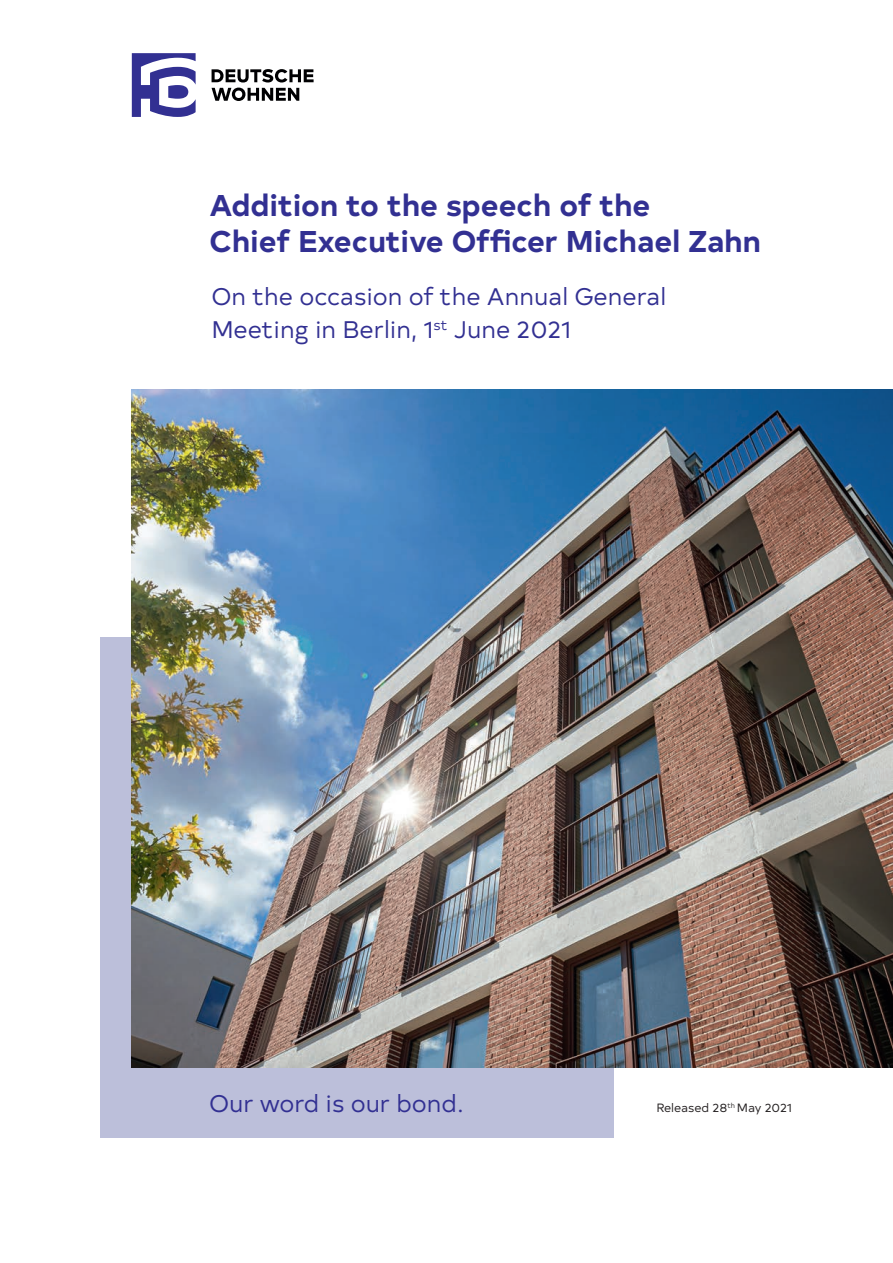
<style>
.page{position:relative;width:893px;height:1263px;background:#fff}
.page>*{position:absolute;margin:0;border:0;box-sizing:border-box;transform-origin:0 0}
.t1{font:700 30px/36px "Typold";color:#323092}
.t2{font:24px/33px "Typold";color:#323092}
.t3{font:12px "Typold";color:#231f20}
</style>
<div class="page">
<div style="left:101px;top:637px;width:513px;height:501px;background:#bcbfda"></div>
<img style="left:132px;top:390px;width:761px;height:677px">
<svg style="left:132px;top:53px;width:64px;height:64px"></svg>
<svg style="left:212px;top:69px;width:102px;height:32px"></svg>
<p class="t1" style="left:209px;top:184px;width:553px">Addition to the speech of the<br>Chief Executive Officer Michael Zahn</p>
<p class="t2" style="left:211px;top:278px;width:456px">On the occasion of the Annual General<br>Meeting in Berlin, 1<sup>st</sup> June 2021</p>
<p class="t2" style="left:209px;top:1085px;width:256px">Our word is our bond.</p>
<p class="t3" style="left:656px;top:1098px;width:137px">Released 28<sup>th</sup> May 2021</p>
</div>
